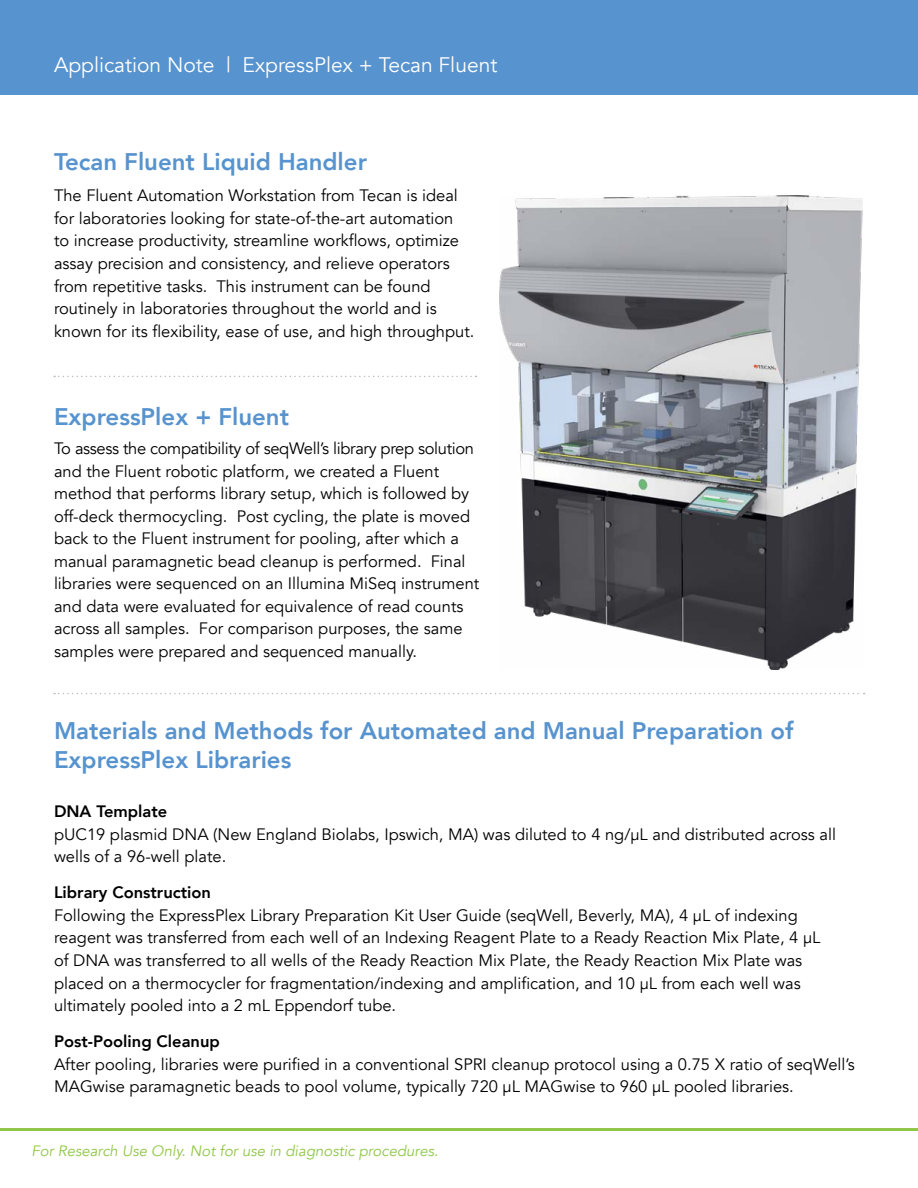
<style>
.page{position:relative;width:918px;height:1188px;background:#fff}
.page>*{position:absolute;margin:0;border:0;box-sizing:border-box;transform-origin:0 0}
.t1{font:800 24px/28.5px "Avenir";color:#5793ce}
.t2{font:21px "Avenir";color:#fff}
.t3{font:16.5px/22.5px "Avenir";color:#000}
.t4{font:800 16.5px "Avenir";color:#000}
.t5{font:italic 15px "Avenir";color:#90c748}
</style>
<div class="page">
<div style="left:0;top:0;width:918px;height:94px;background:#5793ce"></div>
<hr style="left:0;top:1128px;width:918px;height:3px;background:#90c748">
<img style="left:499px;top:196px;width:364px;height:474px">
<svg style="left:54px;top:693px;width:811px;height:1px"></svg>
<svg style="left:54px;top:376px;width:423px;height:1px"></svg>
<p class="t2" style="left:54px;top:52px;width:445px">Application Note | ExpressPlex + Tecan Fluent</p>
<h1 class="t1" style="left:54px;top:147px;width:315px">Tecan Fluent Liquid Handler</h1>
<p class="t3" style="left:54px;top:185px;width:422px">The Fluent Automation Workstation from Tecan is ideal for laboratories looking for state-of-the-art automation<br>to increase productivity, streamline workflows, optimize assay precision and consistency, and relieve operators from repetitive tasks. This instrument can be found routinely in laboratories throughout the world and is known for its flexibility, ease of use, and high throughput.</p>
<h1 class="t1" style="left:54px;top:402px;width:237px">ExpressPlex + Fluent</h1>
<p class="t3" style="left:54px;top:438px;width:427px">To assess the compatibility of seqWell’s library prep solution and the Fluent robotic platform, we created a Fluent method that performs library setup, which is followed by off-deck thermocycling. Post cycling, the plate is moved back to the Fluent instrument for pooling, after which a manual paramagnetic bead cleanup is performed. Final libraries were sequenced on an Illumina MiSeq instrument and data were evaluated for equivalence of read counts across all samples. For comparison purposes, the same samples were prepared and sequenced manually.</p>
<h1 class="t1" style="left:54px;top:717px;width:741px">Materials and Methods for Automated and Manual Preparation of<br>ExpressPlex Libraries</h1>
<p class="t4" style="left:54px;top:799px;width:115px">DNA Template</p>
<p class="t3" style="left:54px;top:823px;width:784px">pUC19 plasmid DNA (New England Biolabs, Ipswich, MA) was diluted to 4 ng/µL and distributed across all wells of a 96-well plate.</p>
<p class="t4" style="left:54px;top:880px;width:159px">Library Construction</p>
<p class="t3" style="left:54px;top:904px;width:768px">Following the ExpressPlex Library Preparation Kit User Guide (seqWell, Beverly, MA), 4 µL of indexing reagent was transferred from each well of an Indexing Reagent Plate to a Ready Reaction Mix Plate, 4 µL of DNA was transferred to all wells of the Ready Reaction Mix Plate, the Ready Reaction Mix Plate was placed on a thermocycler for fragmentation/indexing and amplification, and 10 µL from each well was ultimately pooled into a 2 mL Eppendorf tube.</p>
<p class="t4" style="left:54px;top:1028px;width:167px">Post-Pooling Cleanup</p>
<p class="t3" style="left:54px;top:1053px;width:802px">After pooling, libraries were purified in a conventional SPRI cleanup protocol using a 0.75 X ratio of seqWell’s<br>MAGwise paramagnetic beads to pool volume, typically 720 µL MAGwise to 960 µL pooled libraries.</p>
<p class="t5" style="left:32px;top:1142px;width:408px">For Research Use Only. Not for use in diagnostic procedures.</p>
</div>
